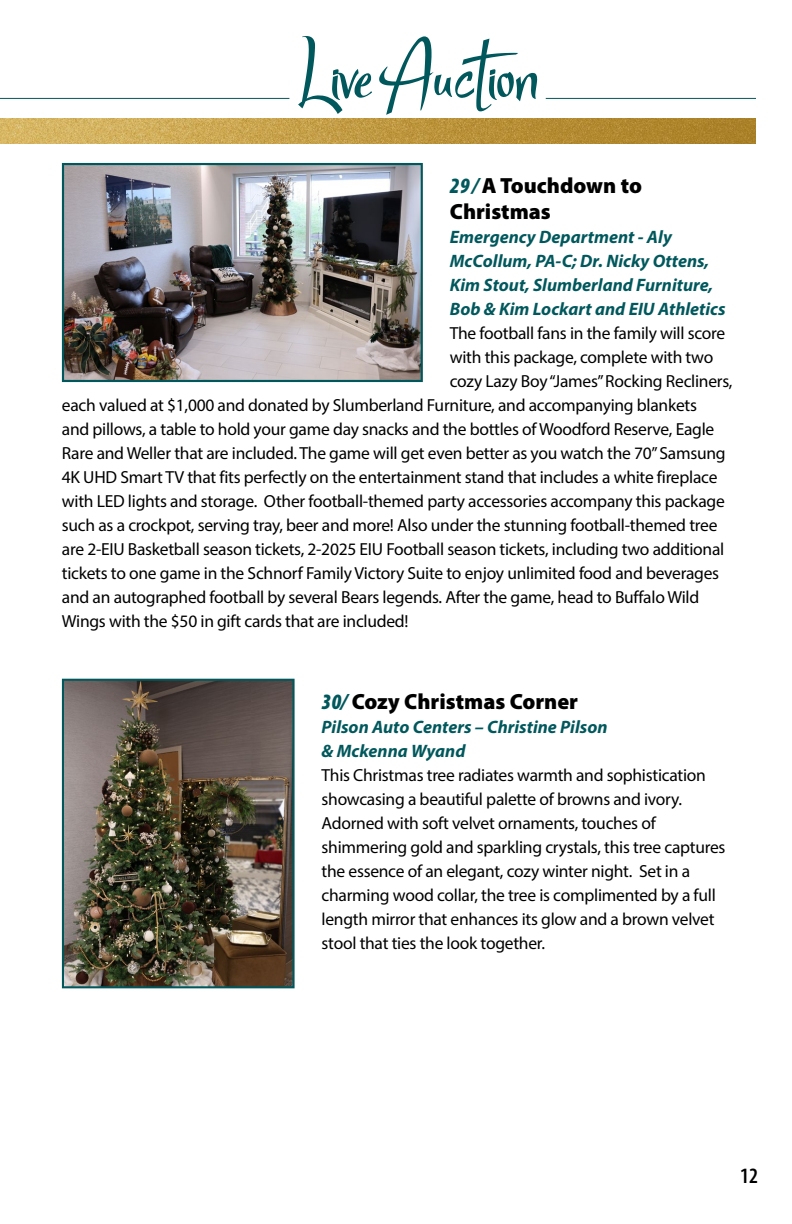
<style>
.page{position:relative;width:792px;height:1224px;background:#fff}
.page>*{position:absolute;margin:0;border:0;box-sizing:border-box;transform-origin:0 0}
.t1{font:900 22px/26px "Myriad Pro";color:#000}
.t2{font:600 condensed 22px "Myriad Pro";color:#000}
.t3{font:italic 700 18px/24px "Myriad Pro";color:#00585c}
.t4{font:17.6px/24px "Myriad Pro";letter-spacing:-.015em;color:#000}
.s1{font-style:italic;font-stretch:condensed;color:#00585c}
</style>
<div class="page">
<img style="left:65px;top:166px;width:355px;height:213px">
<div style="left:62px;top:163px;width:361px;height:219px;border:2px solid #00585c"></div>
<img style="left:65px;top:682px;width:227px;height:303px">
<div style="left:62px;top:679px;width:233px;height:309px;border:2px solid #00585c"></div>
<svg style="left:298px;top:36px;width:74px;height:78px"></svg>
<svg style="left:379px;top:36px;width:158px;height:79px"></svg>
<hr style="left:0;top:98px;width:289px;height:1px;background:#00585c">
<hr style="left:546px;top:98px;width:210px;height:1px;background:#00585c">
<img style="left:0;top:119px;width:756px;height:25px">
<p class="t1" style="left:450px;top:172px;width:194px"><span class="s1">29 /</span> A Touchdown to<br>Christmas</p>
<p class="t3" style="left:450px;top:225px;width:277px">Emergency Department - Aly<br>McCollum, PA-C; Dr. Nicky Ottens,<br>Kim Stout, Slumberland Furniture,<br>Bob &amp; Kim Lockart and EIU Athletics</p>
<p class="t4" style="left:450px;top:321px;width:277px">The football fans in the family will score</p>
<p class="t4" style="left:450px;top:345px;width:265px">with this package, complete with two</p>
<p class="t4" style="left:450px;top:369px;width:284px">cozy Lazy Boy “James” Rocking Recliners,</p>
<p class="t4" style="left:62px;top:393px;width:637px">each valued at $1,000 and donated by Slumberland Furniture, and accompanying blankets</p>
<p class="t4" style="left:62px;top:417px;width:654px">and pillows, a table to hold your game day snacks and the bottles of Woodford Reserve, Eagle</p>
<p class="t4" style="left:62px;top:441px;width:665px">Rare and Weller that are included. The game will get even better as you watch the 70” Samsung</p>
<p class="t4" style="left:62px;top:465px;width:657px">4K UHD Smart TV that fits perfectly on the entertainment stand that includes a white fireplace</p>
<p class="t4" style="left:62px;top:489px;width:665px">with LED lights and storage. Other football-themed party accessories accompany this package</p>
<p class="t4" style="left:62px;top:513px;width:657px">such as a crockpot, serving tray, beer and more! Also under the stunning football-themed tree</p>
<p class="t4" style="left:62px;top:537px;width:664px">are 2-EIU Basketball season tickets, 2-2025 EIU Football season tickets, including two additional</p>
<p class="t4" style="left:62px;top:561px;width:659px">tickets to one game in the Schnorf Family Victory Suite to enjoy unlimited food and beverages</p>
<p class="t4" style="left:62px;top:585px;width:639px">and an autographed football by several Bears legends. After the game, head to Buffalo Wild</p>
<p class="t4" style="left:62px;top:609px;width:348px">Wings with the $50 in gift cards that are included!</p>
<p class="t1" style="left:322px;top:688px;width:258px"><span class="s1">30/</span> Cozy Christmas Corner</p>
<p class="t3" style="left:322px;top:715px;width:287px">Pilson Auto Centers – Christine Pilson &amp; Mckenna Wyand</p>
<p class="t4" style="left:322px;top:763px;width:405px">This Christmas tree radiates warmth and sophistication showcasing a beautiful palette of browns and ivory.<br>Adorned with soft velvet ornaments, touches of shimmering gold and sparkling crystals, this tree captures the essence of an elegant, cozy winter night. Set in a charming wood collar, the tree is complimented by a full length mirror that enhances its glow and a brown velvet stool that ties the look together.</p>
<p class="t2" style="left:740px;top:1162px;width:19px">12</p>
</div>
